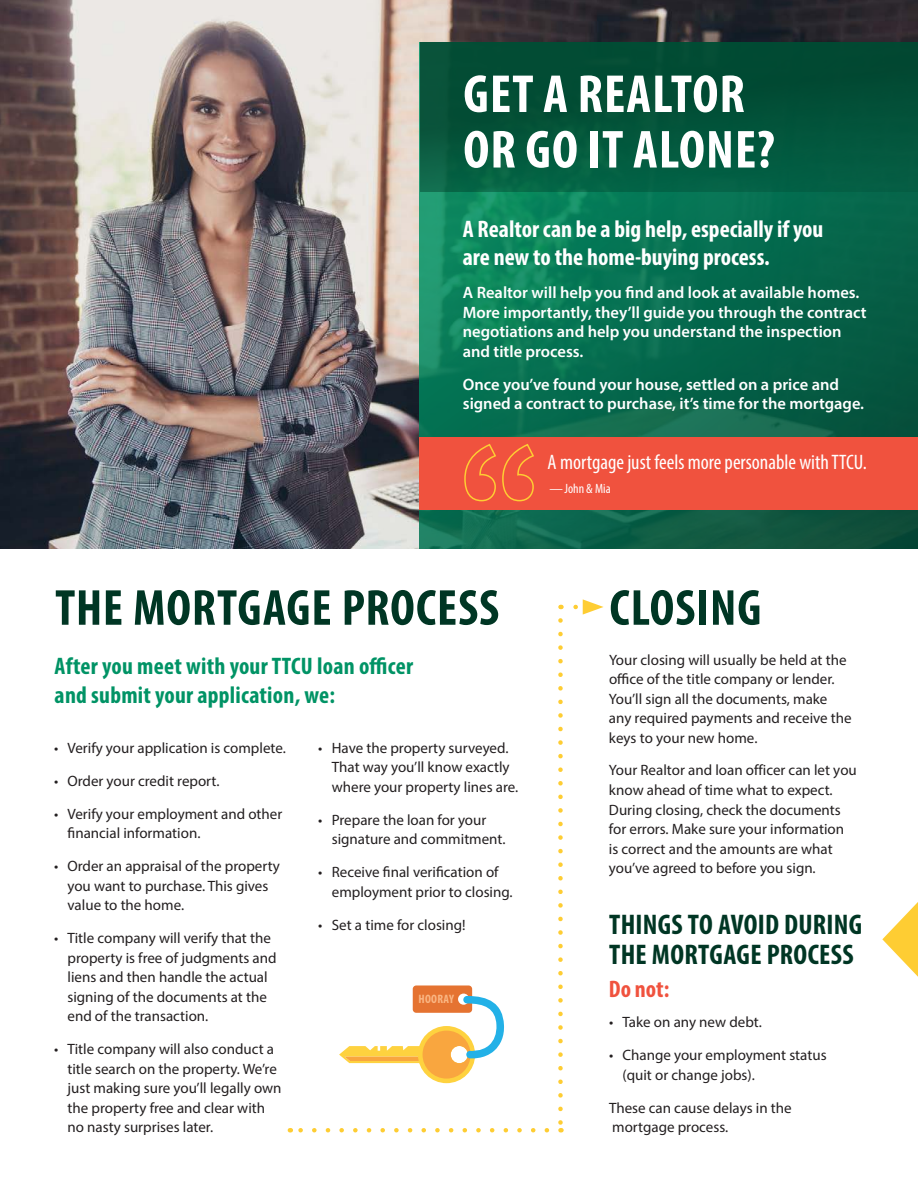
<style>
.page{position:relative;width:918px;height:1188px;background:#fff}
.page>*{position:absolute;margin:0;border:0;box-sizing:border-box;transform-origin:0 0}
.t1{font:700 condensed 54px/55.5px "Myriad Pro";letter-spacing:.02em;color:#fff}
.Body{font:700 condensed 51px "Myriad Pro";letter-spacing:.02em;color:#003624}
.Body-2{font:700 condensed 28.5px/30px "Myriad Pro";letter-spacing:.01em;color:#003624}
.Subheader_L2{font:700 condensed 24px/28.8px "Myriad Pro";color:#fff}
.Subheader_L2-2{font:700 condensed 24px/28.8px "Myriad Pro";letter-spacing:.01em;color:#009365}
.Body-3{font:700 condensed 24px "Myriad Pro";color:#f0523e}
.call_out_quote{font:condensed 21px "Myriad Pro";color:#fff}
.Body__large{font:600 16.5px/19.5px "Myriad Pro";color:#fff}
.Body-4{font:15px/19.5px "Myriad Pro";color:#231f20}
.call_out_quote-2{font:condensed 13.5px "Myriad Pro";color:#fff}
.t2{font:700 condensed 12.3px "Myriad Pro";letter-spacing:.025em;color:#fab683}
</style>
<div class="page">
<img style="left:0;top:0;width:918px;height:549px">
<svg style="left:420px;top:192px;width:498px;height:357px;background:#096c4f"></svg>
<div style="left:420px;top:42px;width:498px;height:150px;background:linear-gradient(to bottom,#02462f,#056145)"></div>
<div style="left:420px;top:437px;width:498px;height:73px;background:#f0523e"></div>
<svg style="left:464px;top:444px;width:70px;height:58px"></svg>
<svg style="left:573px;top:605px;width:3px;height:4px"></svg>
<svg style="left:298px;top:1128px;width:249px;height:4px"></svg>
<svg style="left:558px;top:620px;width:5px;height:512px"></svg>
<svg style="left:583px;top:599px;width:21px;height:16px"></svg>
<svg style="left:339px;top:985px;width:165px;height:98px"></svg>
<svg style="left:882px;top:902px;width:36px;height:75px"></svg>
<p class="t1" style="left:463px;top:65px;width:313px">GET A REALTOR<br>OR GO IT ALONE?</p>
<p class="Subheader_L2" style="left:463px;top:214px;width:362px">A Realtor can be a big help, especially if you are new to the home-buying process.</p>
<p class="Body__large" style="left:463px;top:283px;width:405px">A Realtor will help you find and look at available homes.<br>More importantly, they’ll guide you through the contract negotiations and help you understand the inspection and title process.</p>
<p class="Body__large" style="left:463px;top:374px;width:403px">Once you’ve found your house, settled on a price and signed a contract to purchase, it’s time for the mortgage.</p>
<p class="call_out_quote" style="left:548px;top:449px;width:321px">A mortgage just feels more personable with TTCU.</p>
<p class="call_out_quote-2" style="left:549px;top:480px;width:63px">—John &amp; Mia</p>
<p class="Body" style="left:55px;top:576px;width:445px">THE MORTGAGE PROCESS</p>
<p class="Subheader_L2-2" style="left:55px;top:651px;width:360px">After you meet with your TTCU loan officer and submit your application, we:</p>
<p class="Body-4" style="left:54px;top:738px;width:233px">• Verify your application is complete.</p>
<p class="Body-4" style="left:54px;top:771px;width:167px">• Order your credit report.</p>
<p class="Body-4" style="left:68px;top:804px;width:216px;text-indent:-14px">• Verify your employment and other financial information.</p>
<p class="Body-4" style="left:68px;top:856px;width:214px;text-indent:-14px">• Order an appraisal of the property you want to purchase. This gives value to the home.</p>
<p class="Body-4" style="left:68px;top:928px;width:211px;text-indent:-14px">• Title company will verify that the property is free of judgments and liens and then handle the actual signing of the documents at the end of the transaction.</p>
<p class="Body-4" style="left:68px;top:1039px;width:216px;text-indent:-14px">• Title company will also conduct a title search on the property. We’re just making sure you’ll legally own the property free and clear with no nasty surprises later.</p>
<p class="Body-4" style="left:332px;top:738px;width:188px;text-indent:-13px">• Have the property surveyed.<br>That way you’ll know exactly where your property lines are.</p>
<p class="Body-4" style="left:332px;top:810px;width:175px;text-indent:-14px">• Prepare the loan for your signature and commitment.</p>
<p class="Body-4" style="left:332px;top:862px;width:182px;text-indent:-14px">• Receive final verification of employment prior to closing.</p>
<p class="Body-4" style="left:318px;top:915px;width:149px">• Set a time for closing!</p>
<p class="t2" style="left:418px;top:992px;width:37px">HOORAY</p>
<p class="Body" style="left:610px;top:576px;width:153px">CLOSING</p>
<p class="Body-4" style="left:609px;top:649px;width:244px">Your closing will usually be held at the office of the title company or lender.<br>You’ll sign all the documents, make any required payments and receive the keys to your new home.</p>
<p class="Body-4" style="left:609px;top:760px;width:249px">Your Realtor and loan officer can let you know ahead of time what to expect.<br>During closing, check the documents for errors. Make sure your information is correct and the amounts are what you’ve agreed to before you sign.</p>
<p class="Body-2" style="left:609px;top:909px;width:254px">THINGS TO AVOID DURING<br>THE MORTGAGE PROCESS</p>
<p class="Body-3" style="left:609px;top:974px;width:62px">Do not:</p>
<p class="Body-4" style="left:609px;top:1012px;width:154px">• Take on any new debt.</p>
<p class="Body-4" style="left:622px;top:1045px;width:206px;text-indent:-14px">• Change your employment status (quit or change jobs).</p>
<p class="Body-4" style="left:609px;top:1098px;width:184px">These can cause delays in the mortgage process.</p>
</div>
